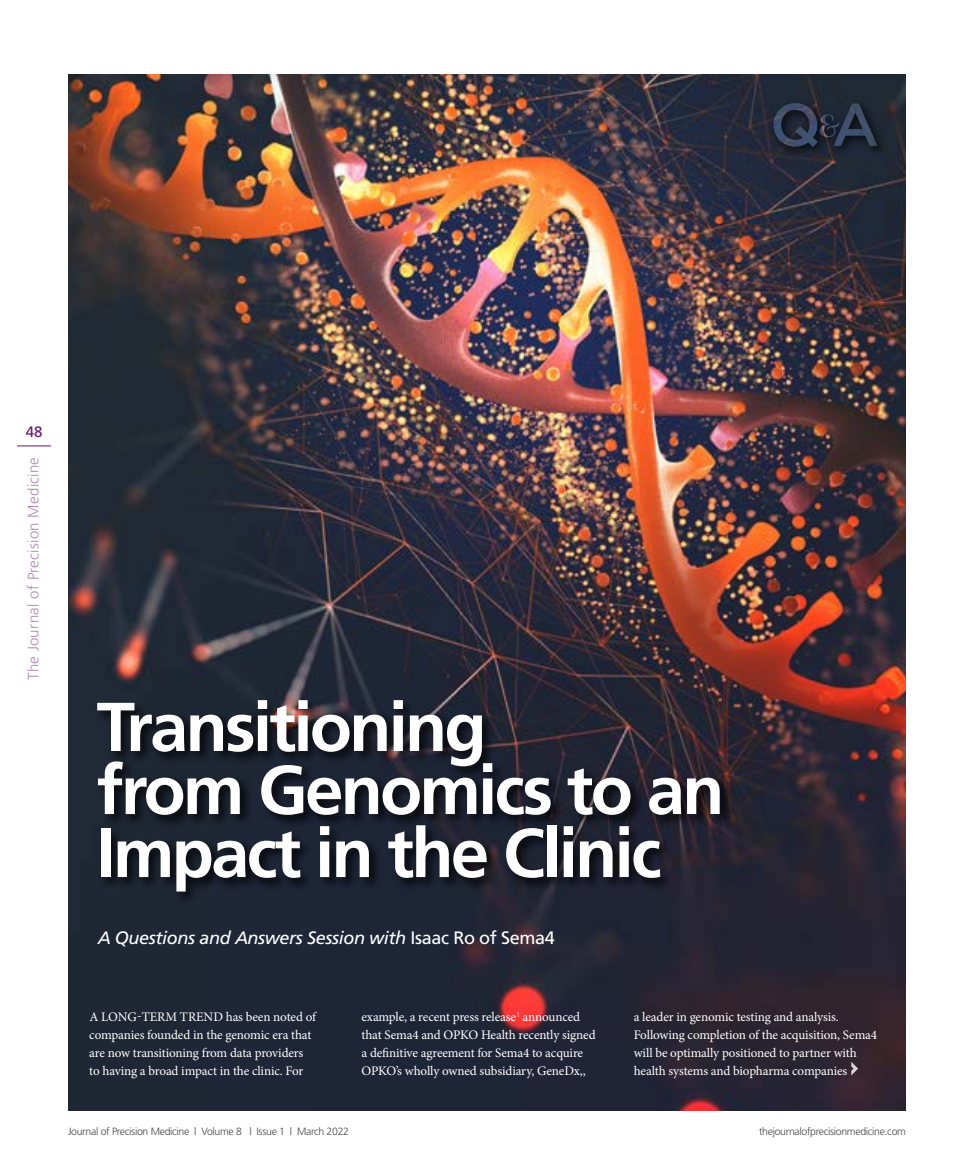
<style>
.page{position:relative;width:974px;height:1174px;background:#fff}
.page>*{position:absolute;margin:0;border:0;box-sizing:border-box;transform-origin:0 0}
.t1{font:700 69px/63px "Frutiger";letter-spacing:-.04em;color:#fff}
.t2{font:italic 18px "Frutiger";letter-spacing:-.02em;color:#fff}
.t3{font:300 15px "Frutiger";letter-spacing:.02em;color:#ad8bae}
.t4{font:15px "Frutiger";color:#69146f}
.t5{font:13.2px/18px "Minion Pro";letter-spacing:-.01em;color:#fff}
.t6{font:300 10.5px "Frutiger";letter-spacing:-.03em;color:#484848}
.s1{font-style:normal}
</style>
<div class="page">
<hr style="left:17px;top:445px;width:34px;height:1px;background:#69146f">
<img style="left:68px;top:74px;width:838px;height:1036px">
<div style="left:95px;top:698px;width:639px;height:207px;background:#000;opacity:.75"></div>
<div style="left:768px;top:98px;width:120px;height:60px;background:#000;opacity:.75"></div>
<svg style="left:773px;top:103px;width:104px;height:44px;background:#2a3344"></svg>
<svg style="left:851px;top:1061px;width:7px;height:14px"></svg>
<p class="t4" style="left:26px;top:423px;width:18px">48</p>
<p class="t3" style="left:25px;top:680px;width:224px;rotate:-90deg">The Journal of Precision Medicine</p>
<h1 class="t1" style="left:97px;top:695px;width:629px">Transitioning<br>from Genomics to an<br>Impact in the Clinic</h1>
<h2 class="t2" style="left:98px;top:927px;width:459px">A Questions and Answers Session with <span class="s1">Isaac Ro of Sema4</span></h2>
<p class="t5" style="left:89px;top:1008px;width:228px">A LONG-TERM TREND has been noted of companies founded in the genomic era that are now transitioning from data providers to having a broad impact in the clinic. For</p>
<p class="t5" style="left:361px;top:1008px;width:236px">example, a recent press release<sup>1</sup> announced that Sema4 and OPKO Health recently signed a definitive agreement for Sema4 to acquire OPKO’s wholly owned subsidiary, GeneDx,,</p>
<p class="t5" style="left:634px;top:1008px;width:245px">a leader in genomic testing and analysis.<br>Following completion of the acquisition, Sema4 will be optimally positioned to partner with health systems and biopharma companies</p>
<p class="t6" style="left:68px;top:1125px;width:282px">Journal of Precision Medicine | Volume 8 | Issue 1 | March 2022</p>
<p class="t6" style="left:759px;top:1125px;width:148px">thejournalofprecisionmedicine.com</p>
</div>
